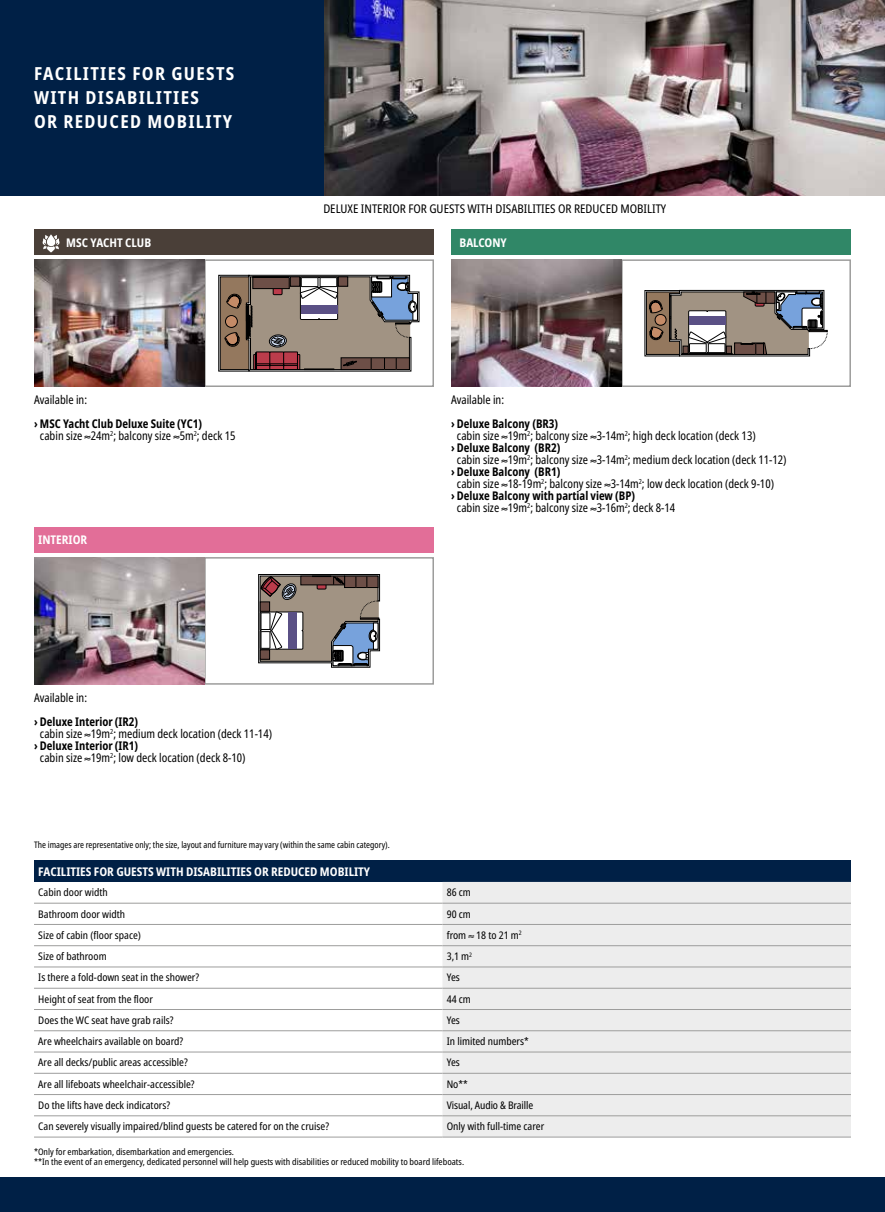
<style>
.page{position:relative;width:885px;height:1212px;background:#fff}
.page>*{position:absolute;margin:0;border:0;box-sizing:border-box;transform-origin:0 0}
.t1{font:700 condensed 18px/24px "Noto Sans";letter-spacing:.075em;color:#fff}
.t2{font:condensed 12px/12px "Noto Sans";color:#000;scale:.95 1}
.t3{font:700 condensed 12px "Noto Sans";color:#000;scale:.95 1}
.t4{font:700 condensed 12px "Noto Sans";color:#fff}
.t5{font:condensed 12px "Noto Sans";color:#000}
.t6{font:condensed 10.5px "Noto Sans";color:#000}
.t7{font:condensed 9px/10.5px "Noto Sans";color:#000}
.t8{font:condensed 9px "Noto Sans";color:#000;scale:.95 1}
.s1{font-weight:700}
</style>
<div class="page">
<div style="left:0;top:1178px;width:884px;height:34px;background:#002046"></div>
<img style="left:323px;top:0;width:561px;height:196px">
<svg style="left:218px;top:275px;width:201px;height:96px;background:#8c7e78"></svg>
<div style="left:204px;top:259px;width:230px;height:128px;border:2px solid #9d9d9c"></div>
<svg style="left:644px;top:290px;width:183px;height:66px;background:#8b837e"></svg>
<div style="left:621px;top:259px;width:229px;height:128px;border:2px solid #9d9d9c"></div>
<svg style="left:258px;top:574px;width:121px;height:93px;background:#8b8483"></svg>
<div style="left:204px;top:557px;width:230px;height:128px;border:2px solid #9d9d9c"></div>
<img style="left:34px;top:259px;width:170px;height:128px">
<img style="left:451px;top:259px;width:170px;height:128px">
<img style="left:34px;top:557px;width:170px;height:128px">
<div style="left:34px;top:230px;width:400px;height:25px;background:#4a3f38"></div>
<svg style="left:42px;top:234px;width:18px;height:18px"></svg>
<div style="left:451px;top:230px;width:399px;height:25px;background:#308767"></div>
<div style="left:34px;top:527px;width:400px;height:26px;background:#e26e98"></div>
<div style="left:0;top:0;width:323px;height:196px;background:#002046"></div>
<div style="left:34px;top:861px;width:816px;height:21px;background:#002046"></div>
<div style="left:442px;top:882px;width:408px;height:255px;background:#ededed"></div>
<hr style="left:34px;top:903px;width:408px;height:1px;background:#9d9d9c">
<hr style="left:442px;top:903px;width:408px;height:1px;background:#9d9d9c">
<hr style="left:34px;top:924px;width:408px;height:1px;background:#9d9d9c">
<hr style="left:442px;top:924px;width:408px;height:1px;background:#9d9d9c">
<hr style="left:34px;top:945px;width:408px;height:1px;background:#9d9d9c">
<hr style="left:442px;top:945px;width:408px;height:1px;background:#9d9d9c">
<hr style="left:34px;top:966px;width:408px;height:1px;background:#9d9d9c">
<hr style="left:442px;top:966px;width:408px;height:1px;background:#9d9d9c">
<hr style="left:34px;top:988px;width:408px;height:1px;background:#9d9d9c">
<hr style="left:442px;top:988px;width:408px;height:1px;background:#9d9d9c">
<hr style="left:34px;top:1009px;width:408px;height:1px;background:#9d9d9c">
<hr style="left:442px;top:1009px;width:408px;height:1px;background:#9d9d9c">
<hr style="left:34px;top:1030px;width:408px;height:1px;background:#9d9d9c">
<hr style="left:442px;top:1030px;width:408px;height:1px;background:#9d9d9c">
<hr style="left:34px;top:1051px;width:408px;height:1px;background:#9d9d9c">
<hr style="left:442px;top:1051px;width:408px;height:1px;background:#9d9d9c">
<hr style="left:34px;top:1073px;width:408px;height:1px;background:#9d9d9c">
<hr style="left:442px;top:1073px;width:408px;height:1px;background:#9d9d9c">
<hr style="left:34px;top:1094px;width:408px;height:1px;background:#9d9d9c">
<hr style="left:442px;top:1094px;width:408px;height:1px;background:#9d9d9c">
<hr style="left:34px;top:1115px;width:408px;height:1px;background:#9d9d9c">
<hr style="left:442px;top:1115px;width:408px;height:1px;background:#9d9d9c">
<hr style="left:34px;top:1137px;width:408px;height:1px;background:#9d9d9c">
<hr style="left:442px;top:1137px;width:408px;height:1px;background:#9d9d9c">
<h1 class="t1" style="left:34px;top:62px;width:202px">FACILITIES FOR GUESTS<br>WITH DISABILITIES<br>OR REDUCED MOBILITY</h1>
<p class="t5" style="left:323px;top:200px;width:344px">DELUXE INTERIOR FOR GUESTS WITH DISABILITIES OR REDUCED MOBILITY</p>
<p class="t4" style="left:66px;top:234px;width:87px">MSC YACHT CLUB</p>
<p class="t4" style="left:459px;top:234px;width:49px">BALCONY</p>
<p class="t2" style="left:34px;top:394px;width:57px">Available in:</p>
<p class="t2" style="left:40px;top:418px;width:207px;text-indent:-6px"><span class="s1">› MSC Yacht Club Deluxe Suite (YC1)<br></span>cabin size ≈24m<sup>2</sup>; balcony size ≈5m<sup>2</sup>; deck 15</p>
<p class="t4" style="left:38px;top:531px;width:50px">INTERIOR</p>
<p class="t2" style="left:34px;top:692px;width:57px">Available in:</p>
<p class="t3" style="left:34px;top:713px;width:111px">› Deluxe Interior (IR2)</p>
<p class="t2" style="left:40px;top:728px;width:246px">cabin size ≈19m<sup>2</sup>; medium deck location (deck 11-14)</p>
<p class="t3" style="left:34px;top:737px;width:111px">› Deluxe Interior (IR1)</p>
<p class="t2" style="left:40px;top:752px;width:218px">cabin size ≈19m<sup>2</sup>; low deck location (deck 8-10)</p>
<p class="t8" style="left:34px;top:838px;width:376px">The images are representative only; the size, layout and furniture may vary (within the same cabin category).</p>
<p class="t2" style="left:451px;top:394px;width:57px">Available in:</p>
<p class="t3" style="left:451px;top:415px;width:114px">› Deluxe Balcony (BR3)</p>
<p class="t2" style="left:457px;top:430px;width:316px">cabin size ≈19m<sup>2</sup>; balcony size ≈3-14m<sup>2</sup>; high deck location (deck 13)</p>
<p class="t3" style="left:451px;top:439px;width:117px">› Deluxe Balcony (BR2)</p>
<p class="t2" style="left:457px;top:454px;width:348px">cabin size ≈19m<sup>2</sup>; balcony size ≈3-14m<sup>2</sup>; medium deck location (deck 11-12)</p>
<p class="t3" style="left:451px;top:463px;width:117px">› Deluxe Balcony (BR1)</p>
<p class="t2" style="left:457px;top:478px;width:335px">cabin size ≈18-19m<sup>2</sup>; balcony size ≈3-14m<sup>2</sup>; low deck location (deck 9-10)</p>
<p class="t3" style="left:451px;top:487px;width:195px">› Deluxe Balcony with partial view (BP)</p>
<p class="t2" style="left:457px;top:502px;width:231px">cabin size ≈19m<sup>2</sup>; balcony size ≈3-16m<sup>2</sup>; deck 8-14</p>
<p class="t4" style="left:38px;top:862px;width:333px">FACILITIES FOR GUESTS WITH DISABILITIES OR REDUCED MOBILITY</p>
<p class="t6" style="left:38px;top:885px;width:71px">Cabin door width</p>
<p class="t6" style="left:446px;top:885px;width:26px">86 cm</p>
<p class="t6" style="left:38px;top:906px;width:88px">Bathroom door width</p>
<p class="t6" style="left:446px;top:906px;width:26px">90 cm</p>
<p class="t6" style="left:38px;top:928px;width:104px">Size of cabin (floor space)</p>
<p class="t6" style="left:446px;top:928px;width:76px">from ≈ 18 to 21 m<sup>2</sup></p>
<p class="t6" style="left:38px;top:949px;width:70px">Size of bathroom</p>
<p class="t6" style="left:446px;top:949px;width:27px">3,1 m<sup>2</sup></p>
<p class="t6" style="left:38px;top:970px;width:162px">Is there a fold-down seat in the shower?</p>
<p class="t6" style="left:446px;top:970px;width:15px">Yes</p>
<p class="t6" style="left:38px;top:991px;width:116px">Height of seat from the floor</p>
<p class="t6" style="left:446px;top:991px;width:26px">44 cm</p>
<p class="t6" style="left:38px;top:1013px;width:137px">Does the WC seat have grab rails?</p>
<p class="t6" style="left:446px;top:1013px;width:15px">Yes</p>
<p class="t6" style="left:38px;top:1034px;width:146px">Are wheelchairs available on board?</p>
<p class="t6" style="left:446px;top:1034px;width:83px">In limited numbers*</p>
<p class="t6" style="left:38px;top:1055px;width:151px">Are all decks/public areas accessible?</p>
<p class="t6" style="left:446px;top:1055px;width:15px">Yes</p>
<p class="t6" style="left:38px;top:1076px;width:158px">Are all lifeboats wheelchair-accessible?</p>
<p class="t6" style="left:446px;top:1076px;width:23px">No**</p>
<p class="t6" style="left:38px;top:1098px;width:133px">Do the lifts have deck indicators?</p>
<p class="t6" style="left:446px;top:1098px;width:88px">Visual, Audio &amp; Braille</p>
<p class="t6" style="left:38px;top:1119px;width:292px">Can severely visually impaired/blind guests be catered for on the cruise?</p>
<p class="t6" style="left:446px;top:1119px;width:99px">Only with full-time carer</p>
<p class="t7" style="left:34px;top:1146px;width:431px">*Only for embarkation, disembarkation and emergencies.<br>**In the event of an emergency, dedicated personnel will help guests with disabilities or reduced mobility to board lifeboats.</p>
</div>
